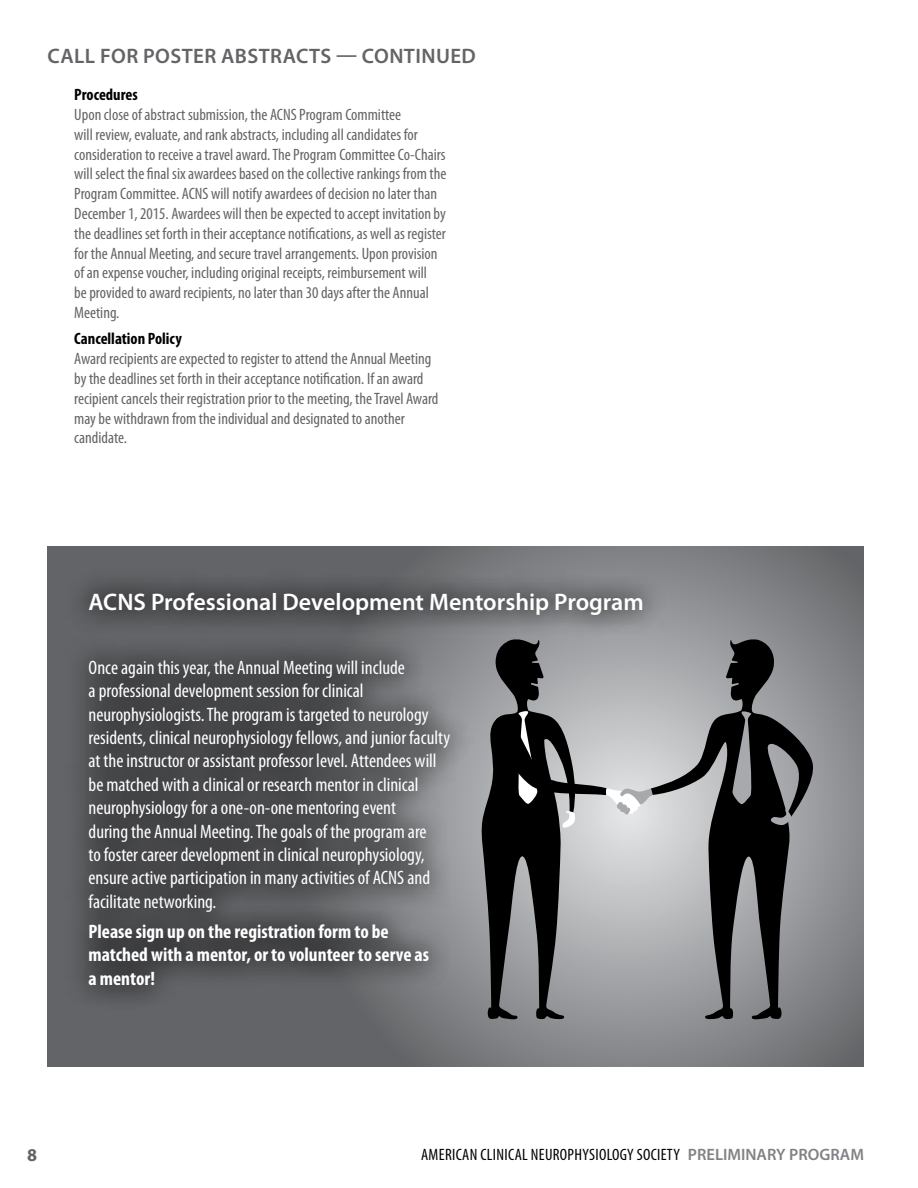
<style>
.page{position:relative;width:918px;height:1188px;background:#fff}
.page>*{position:absolute;margin:0;border:0;box-sizing:border-box;transform-origin:0 0}
.t1{font:600 24px "Myriad Pro";color:#fff}
.t2{font:600 21px "Myriad Pro";letter-spacing:.02em;color:#636466}
.t3{font:condensed 19.5px/23.4px "Myriad Pro";color:#fff}
.t4{font:700 condensed 19.5px/23.4px "Myriad Pro";color:#fff}
.t5{font:700 18px "Myriad Pro";color:#636466}
.t6{font:condensed 16.5px/19.8px "Myriad Pro";color:#636466}
.t7{font:condensed 16.5px "Myriad Pro";letter-spacing:.02em;color:#000}
.t8{font:700 condensed 16.5px "Myriad Pro";color:#000}
.s1{font-weight:600;font-stretch:normal;color:#808285}
</style>
<div class="page">
<svg style="left:47px;top:546px;width:817px;height:520px;background:#76777a"></svg>
<svg style="left:65px;top:569px;width:602px;height:441px;background:#5c5d5f"></svg>
<svg style="left:482px;top:639px;width:169px;height:380px;background:#808183"></svg>
<svg style="left:651px;top:639px;width:162px;height:380px;background:#767779"></svg>
<svg style="left:732px;top:710px;width:21px;height:94px;background:#565758"></svg>
<svg style="left:770px;top:809px;width:22px;height:17px"></svg>
<p class="t2" style="left:47px;top:43px;width:430px">CALL FOR POSTER ABSTRACTS — CONTINUED</p>
<p class="t8" style="left:74px;top:84px;width:65px">Procedures</p>
<p class="t6" style="left:74px;top:104px;width:374px">Upon close of abstract submission, the ACNS Program Committee<br>will review, evaluate, and rank abstracts, including all candidates for consideration to receive a travel award. The Program Committee Co-Chairs will select the final six awardees based on the collective rankings from the Program Committee. ACNS will notify awardees of decision no later than December 1, 2015. Awardees will then be expected to accept invitation by the deadlines set forth in their acceptance notifications, as well as register for the Annual Meeting, and secure travel arrangements. Upon provision of an expense voucher, including original receipts, reimbursement will<br>be provided to award recipients, no later than 30 days after the Annual Meeting.</p>
<p class="t8" style="left:74px;top:329px;width:109px">Cancellation Policy</p>
<p class="t6" style="left:74px;top:349px;width:366px">Award recipients are expected to register to attend the Annual Meeting by the deadlines set forth in their acceptance notification. If an award recipient cancels their registration prior to the meeting, the Travel Award may be withdrawn from the individual and designated to another candidate.</p>
<h1 class="t1" style="left:89px;top:587px;width:557px">ACNS Professional Development Mentorship Program</h1>
<p class="t3" style="left:89px;top:655px;width:363px">Once again this year, the Annual Meeting will include<br>a professional development session for clinical neurophysiologists. The program is targeted to neurology residents, clinical neurophysiology fellows, and junior faculty at the instructor or assistant professor level. Attendees will be matched with a clinical or research mentor in clinical neurophysiology for a one-on-one mentoring event<br>during the Annual Meeting. The goals of the program are<br>to foster career development in clinical neurophysiology, ensure active participation in many activities of ACNS and facilitate networking.</p>
<p class="t4" style="left:89px;top:919px;width:342px">Please sign up on the registration form to be matched with a mentor, or to volunteer to serve as a mentor!</p>
<p class="t5" style="left:27px;top:1143px;width:11px">8</p>
<p class="t7" style="left:421px;top:1144px;width:444px">AMERICAN CLINICAL NEUROPHYSIOLOGY SOCIETY <span class="s1">PRELIMINARY PROGRAM</span></p>
</div>
